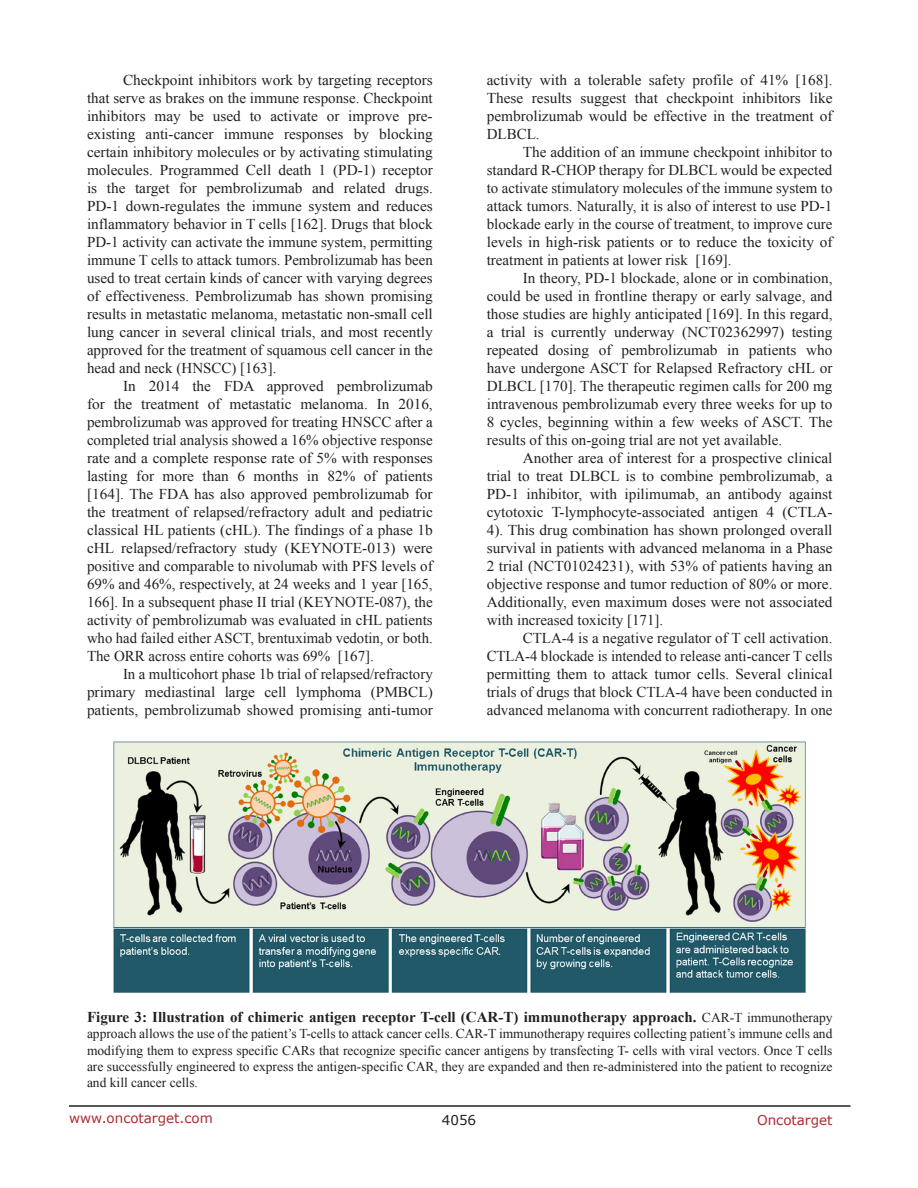
<style>
.page{position:relative;width:918px;height:1188px;background:#fff}
.page>*{position:absolute;margin:0;border:0;box-sizing:border-box;transform-origin:0 0}
.BodyText{font:15px/18px "Times New Roman";color:#231f20;text-align:justify}
.FigureText{font:700 15px "Times New Roman";color:#231f20}
.FigureText-2{font:13.5px/16.2px "Times New Roman";color:#231f20;text-align:justify}
.t1{font:13.5px "Verdana";color:#ac2b31}
.t2{font:13.5px "Verdana";color:#231f20}
.s1{font-weight:400;font-size:13.5px}
</style>
<div class="page">
<hr style="left:69px;top:1105px;width:781px;height:2px;background:#231f20">
<img style="left:113px;top:741px;width:693px;height:252px">
<p class="BodyText" style="left:87px;top:71px;width:347px;text-indent:36px">Checkpoint inhibitors work by targeting receptors that serve as brakes on the immune response. Checkpoint inhibitors may be used to activate or improve pre&shy;existing anti-cancer immune responses by blocking certain inhibitory molecules or by activating stimulating molecules. Programmed Cell death 1 (PD-1) receptor is the target for pembrolizumab and related drugs.<br>PD-1 down-regulates the immune system and reduces inflammatory behavior in T cells [162]. Drugs that block PD-1 activity can activate the immune system, permitting immune T cells to attack tumors. Pembrolizumab has been used to treat certain kinds of cancer with varying degrees of effectiveness. Pembrolizumab has shown promising results in metastatic melanoma, metastatic non-small cell lung cancer in several clinical trials, and most recently approved for the treatment of squamous cell cancer in the head and neck (HNSCC) [163].</p>
<p class="BodyText" style="left:87px;top:377px;width:347px;text-indent:36px">In 2014 the FDA approved pembrolizumab for the treatment of metastatic melanoma. In 2016, pembrolizumab was approved for treating HNSCC after a completed trial analysis showed a 16% objective response rate and a complete response rate of 5% with responses lasting for more than 6 months in 82% of patients [164]. The FDA has also approved pembrolizumab for the treatment of relapsed/refractory adult and pediatric classical HL patients (cHL). The findings of a phase 1b cHL relapsed/refractory study (KEYNOTE-013) were positive and comparable to nivolumab with PFS levels of 69% and 46%, respectively, at 24 weeks and 1 year [165, 166]. In a subsequent phase II trial (KEYNOTE-087), the activity of pembrolizumab was evaluated in cHL patients who had failed either ASCT, brentuximab vedotin, or both.<br>The ORR across entire cohorts was 69% [167].</p>
<p class="BodyText" style="left:87px;top:665px;width:347px;text-indent:36px">In a multicohort phase 1b trial of relapsed/refractory primary mediastinal large cell lymphoma (PMBCL) patients, pembrolizumab showed promising anti-tumor</p>
<p class="BodyText" style="left:487px;top:71px;width:347px">activity with a tolerable safety profile of 41% [168].<br>These results suggest that checkpoint inhibitors like pembrolizumab would be effective in the treatment of DLBCL.</p>
<p class="BodyText" style="left:487px;top:143px;width:347px;text-indent:36px">The addition of an immune checkpoint inhibitor to standard R-CHOP therapy for DLBCL would be expected to activate stimulatory molecules of the immune system to attack tumors. Naturally, it is also of interest to use PD-1 blockade early in the course of treatment, to improve cure levels in high-risk patients or to reduce the toxicity of treatment in patients at lower risk [169].</p>
<p class="BodyText" style="left:487px;top:269px;width:347px;text-indent:36px">In theory, PD-1 blockade, alone or in combination, could be used in frontline therapy or early salvage, and those studies are highly anticipated [169]. In this regard, a trial is currently underway (NCT02362997) testing repeated dosing of pembrolizumab in patients who have undergone ASCT for Relapsed Refractory cHL or DLBCL [170]. The therapeutic regimen calls for 200 mg intravenous pembrolizumab every three weeks for up to 8 cycles, beginning within a few weeks of ASCT. The results of this on-going trial are not yet available.</p>
<p class="BodyText" style="left:487px;top:449px;width:347px;text-indent:36px">Another area of interest for a prospective clinical trial to treat DLBCL is to combine pembrolizumab, a PD-1 inhibitor, with ipilimumab, an antibody against cytotoxic T-lymphocyte-associated antigen 4 (CTLA-4). This drug combination has shown prolonged overall survival in patients with advanced melanoma in a Phase 2 trial (NCT01024231), with 53% of patients having an objective response and tumor reduction of 80% or more.<br>Additionally, even maximum doses were not associated with increased toxicity [171].</p>
<p class="BodyText" style="left:487px;top:629px;width:347px;text-indent:36px">CTLA-4 is a negative regulator of T cell activation.<br>CTLA-4 blockade is intended to release anti-cancer T cells permitting them to attack tumor cells. Several clinical trials of drugs that block CTLA-4 have been conducted in advanced melanoma with concurrent radiotherapy. In one</p>
<p class="FigureText" style="left:87px;top:1007px;width:747px">Figure 3: Illustration of chimeric antigen receptor T-cell (CAR-T) immunotherapy approach. <span class="s1">CAR-T immunotherapy</span></p>
<p class="FigureText-2" style="left:87px;top:1026px;width:747px">approach allows the use of the patient’s T-cells to attack cancer cells. CAR-T immunotherapy requires collecting patient’s immune cells and modifying them to express specific CARs that recognize specific cancer antigens by transfecting T- cells with viral vectors. Once T cells are successfully engineered to express the antigen-specific CAR, they are expanded and then re-administered into the patient to recognize and kill cancer cells.</p>
<p class="t1" style="left:69px;top:1109px;width:145px">www.oncotarget.com</p>
<p class="t2" style="left:442px;top:1111px;width:36px">4056</p>
<p class="t1" style="left:757px;top:1111px;width:77px">Oncotarget</p>
</div>
